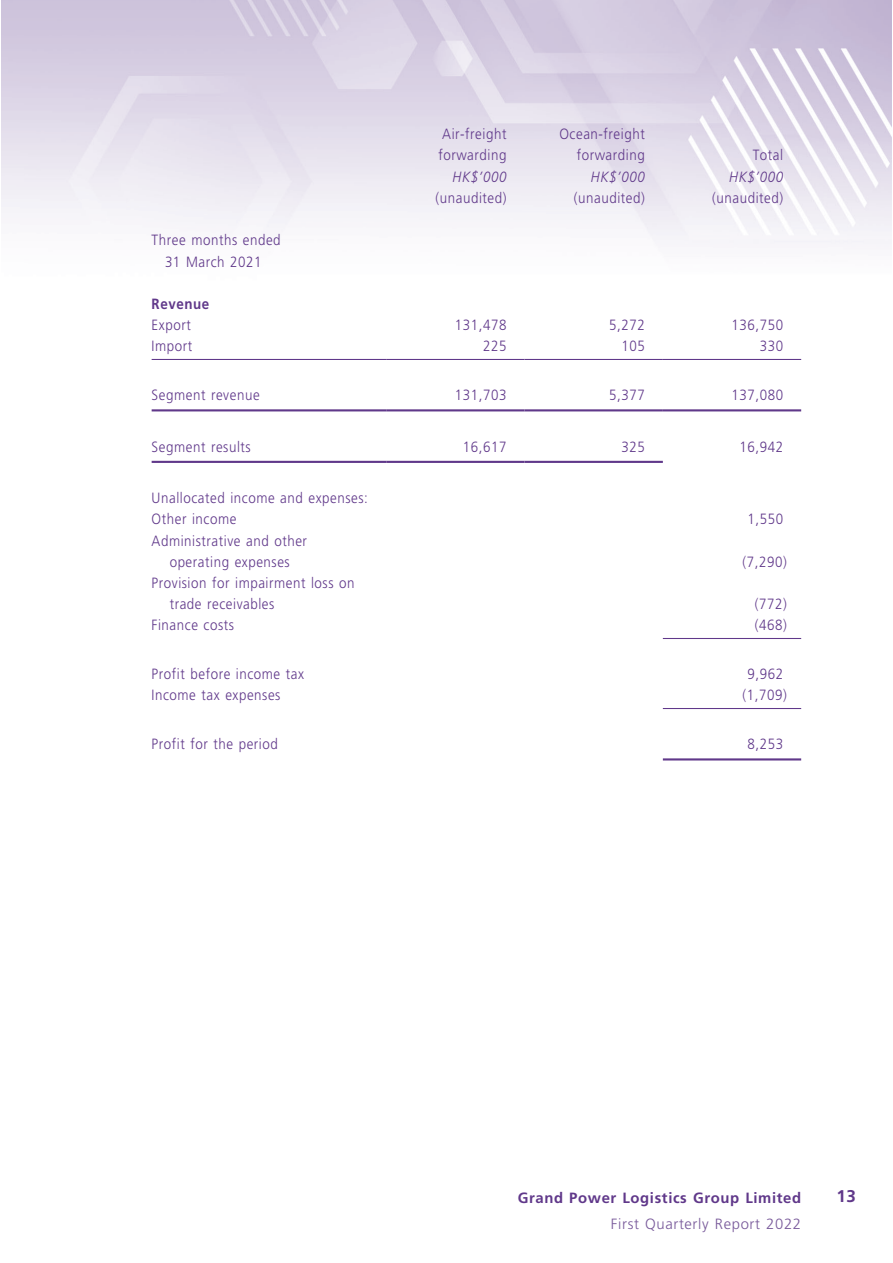
<style>
.page{position:relative;width:893px;height:1263px;background:#fff}
.page>*{position:absolute;margin:0;border:0;box-sizing:border-box;transform-origin:0 0}
.t1{font:700 16.95px "Frutiger";color:#60388a}
.t2{font:300 14.85px/21.1px "Frutiger";letter-spacing:.04em;color:#60388a;scale:.9 1}
.t3{font:700 14.85px "Frutiger";letter-spacing:.04em;color:#60388a}
.t4{font:300 14.85px "Frutiger";letter-spacing:.04em;color:#78599a}
.t5{font:italic 300 14.85px "Frutiger";letter-spacing:.04em;color:#60388a;scale:.9 1}
.t6{font:700 14.85px "Frutiger";letter-spacing:.04em;color:#60388a;scale:.9 1}
</style>
<div class="page">
<img style="left:1px;top:0;width:890px;height:761px">
<hr style="left:152px;top:359px;width:234px;height:1px;background:#60388a">
<hr style="left:386px;top:359px;width:138px;height:1px;background:#60388a">
<hr style="left:524px;top:359px;width:139px;height:1px;background:#60388a">
<hr style="left:663px;top:359px;width:138px;height:1px;background:#60388a">
<hr style="left:152px;top:409px;width:234px;height:2px;background:#60388a">
<hr style="left:386px;top:409px;width:138px;height:2px;background:#60388a">
<hr style="left:524px;top:409px;width:139px;height:2px;background:#60388a">
<hr style="left:663px;top:409px;width:138px;height:2px;background:#60388a">
<hr style="left:152px;top:461px;width:234px;height:2px;background:#60388a">
<hr style="left:386px;top:461px;width:138px;height:2px;background:#60388a">
<hr style="left:524px;top:461px;width:139px;height:2px;background:#60388a">
<hr style="left:663px;top:638px;width:138px;height:1px;background:#60388a">
<hr style="left:663px;top:708px;width:138px;height:1px;background:#60388a">
<hr style="left:663px;top:758px;width:138px;height:3px;background:#60388a">
<p class="t2" style="left:438px;top:125px;width:77px">Air-freight forwarding</p>
<p class="t2" style="left:559px;top:125px;width:96px;text-align:right">Ocean-freight forwarding</p>
<p class="t2" style="left:753px;top:146px;width:35px">Total</p>
<p class="t5" style="left:453px;top:171px;width:61px">HK$’000</p>
<p class="t5" style="left:591px;top:171px;width:61px">HK$’000</p>
<p class="t5" style="left:729px;top:171px;width:61px">HK$’000</p>
<p class="t2" style="left:435px;top:188px;width:80px">(unaudited)</p>
<p class="t2" style="left:574px;top:188px;width:80px">(unaudited)</p>
<p class="t2" style="left:712px;top:188px;width:80px">(unaudited)</p>
<p class="t2" style="left:152px;top:231px;width:145px;text-align:center">Three months ended<br>31 March 2021</p>
<p class="t6" style="left:152px;top:298px;width:65px">Revenue</p>
<p class="t2" style="left:152px;top:316px;width:45px">Export</p>
<p class="t2" style="left:455px;top:316px;width:59px">131,478</p>
<p class="t2" style="left:609px;top:316px;width:41px">5,272</p>
<p class="t2" style="left:731px;top:316px;width:59px">136,750</p>
<p class="t2" style="left:152px;top:337px;width:47px">Import</p>
<p class="t2" style="left:483px;top:337px;width:28px">225</p>
<p class="t2" style="left:621px;top:337px;width:28px">105</p>
<p class="t2" style="left:760px;top:337px;width:28px">330</p>
<p class="t2" style="left:152px;top:386px;width:122px">Segment revenue</p>
<p class="t2" style="left:455px;top:386px;width:59px">131,703</p>
<p class="t2" style="left:609px;top:386px;width:41px">5,377</p>
<p class="t2" style="left:731px;top:386px;width:59px">137,080</p>
<p class="t2" style="left:152px;top:437px;width:112px">Segment results</p>
<p class="t2" style="left:463px;top:437px;width:50px">16,617</p>
<p class="t2" style="left:621px;top:437px;width:28px">325</p>
<p class="t2" style="left:739px;top:437px;width:50px">16,942</p>
<p class="t2" style="left:152px;top:489px;width:242px">Unallocated income and expenses:<br>Other income</p>
<p class="t2" style="left:747px;top:510px;width:41px">1,550</p>
<p class="t2" style="left:152px;top:531px;width:174px;text-align:center">Administrative and other operating expenses</p>
<p class="t2" style="left:170px;top:573px;width:207px;text-indent:-18px">Provision for impairment loss on trade receivables</p>
<p class="t2" style="left:743px;top:552px;width:51px">(7,290)</p>
<p class="t2" style="left:755px;top:595px;width:37px">(772)</p>
<p class="t2" style="left:152px;top:616px;width:93px">Finance costs</p>
<p class="t2" style="left:755px;top:616px;width:37px">(468)</p>
<p class="t2" style="left:152px;top:665px;width:171px">Profit before income tax</p>
<p class="t2" style="left:747px;top:665px;width:41px">9,962</p>
<p class="t2" style="left:152px;top:686px;width:145px">Income tax expenses</p>
<p class="t2" style="left:743px;top:686px;width:51px">(1,709)</p>
<p class="t2" style="left:152px;top:735px;width:142px">Profit for the period</p>
<p class="t2" style="left:747px;top:735px;width:41px">8,253</p>
<p class="t3" style="left:518px;top:1192px;width:285px">Grand Power Logistics Group Limited</p>
<p class="t1" style="left:836px;top:1189px;width:21px">13</p>
<p class="t4" style="left:611px;top:1218px;width:192px">First Quarterly Report 2022</p>
</div>
